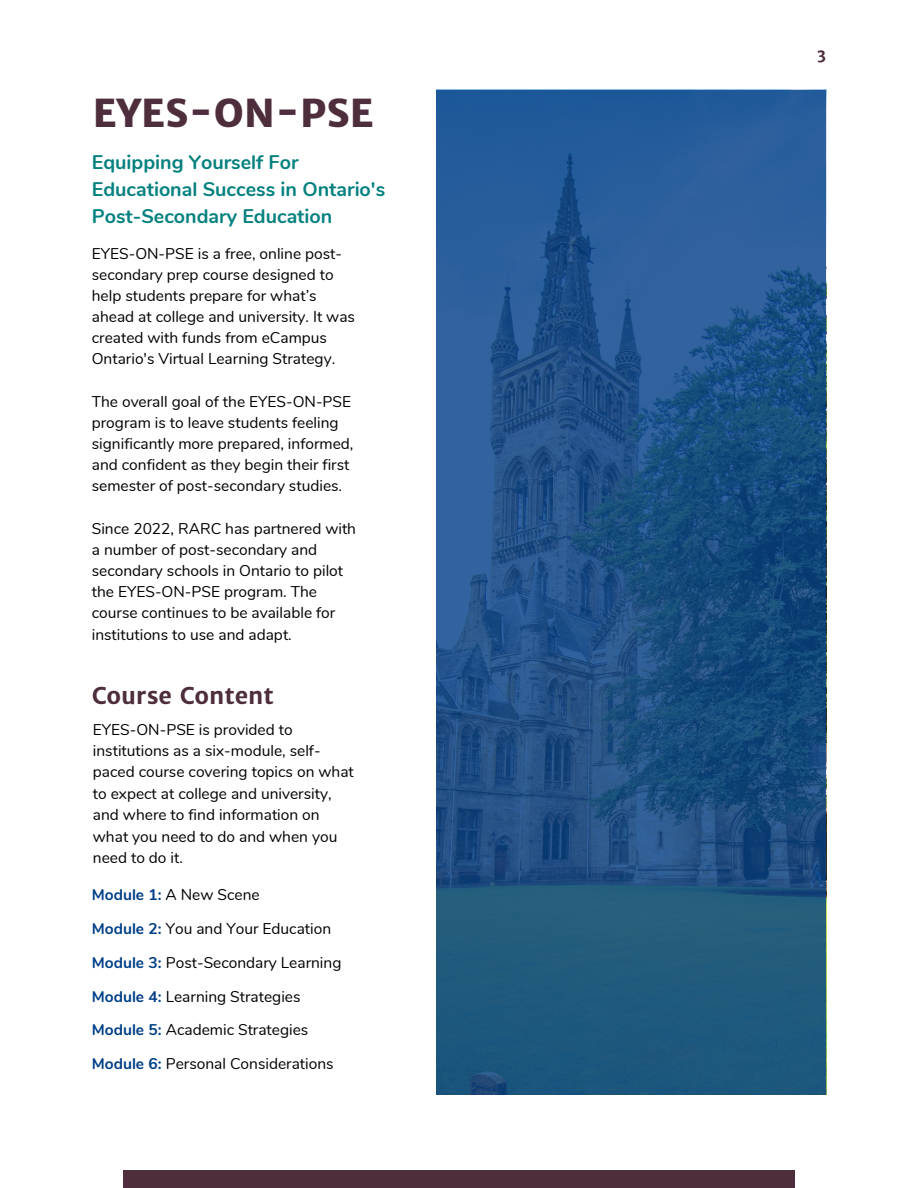
<style>
.page{position:relative;width:918px;height:1188px;background:#fff}
.page>*{position:absolute;margin:0;border:0;box-sizing:border-box;transform-origin:0 0}
.t1{font:800 38.55px "Merriweather Sans";color:#4e2d3d}
.t2{font:700 23.25px "Merriweather Sans";color:#4e2d3d}
.t3{font:700 19.65px/27px "Nunito";color:#04817f}
.t4{font:15.45px/21.1px "Nunito";color:#000}
.t5{font:700 15.45px "Merriweather Sans";color:#4e2d3d}
.s1{font-weight:700;color:#003f87}
</style>
<div class="page">
<div style="left:123px;top:1170px;width:672px;height:18px;background:#4e2d3d"></div>
<svg style="left:437px;top:90px;width:389px;height:1005px;background:#205487"></svg>
<p class="t1" style="left:93px;top:89px;width:282px">EYES-ON-PSE</p>
<p class="t3" style="left:92px;top:149px;width:295px">Equipping Yourself For<br>Educational Success in Ontario's<br>Post-Secondary Education</p>
<p class="t4" style="left:92px;top:243px;width:265px">EYES-ON-PSE is a free, online post&shy;secondary prep course designed to help students prepare for what’s ahead at college and university. It was created with funds from eCampus Ontario's Virtual Learning Strategy.</p>
<p class="t4" style="left:92px;top:391px;width:263px">The overall goal of the EYES-ON-PSE program is to leave students feeling significantly more prepared, informed, and confident as they begin their first semester of post-secondary studies.</p>
<p class="t4" style="left:92px;top:518px;width:266px">Since 2022, RARC has partnered with a number of post-secondary and secondary schools in Ontario to pilot the EYES-ON-PSE program. The course continues to be available for institutions to use and adapt.</p>
<p class="t2" style="left:92px;top:681px;width:184px">Course Content</p>
<p class="t4" style="left:93px;top:719px;width:262px">EYES-ON-PSE is provided to institutions as a six-module, self&shy;paced course covering topics on what to expect at college and university, and where to find information on what you need to do and when you need to do it.</p>
<p class="t4" style="left:92px;top:885px;width:169px"><span class="s1">Module 1:</span> A New Scene</p>
<p class="t4" style="left:92px;top:918px;width:241px"><span class="s1">Module 2:</span> You and Your Education</p>
<p class="t4" style="left:92px;top:952px;width:251px"><span class="s1">Module 3:</span> Post-Secondary Learning</p>
<p class="t4" style="left:92px;top:986px;width:210px"><span class="s1">Module 4:</span> Learning Strategies</p>
<p class="t4" style="left:92px;top:1020px;width:218px"><span class="s1">Module 5:</span> Academic Strategies</p>
<p class="t4" style="left:92px;top:1053px;width:243px"><span class="s1">Module 6:</span> Personal Considerations</p>
<p class="t5" style="left:817px;top:45px;width:10px">3</p>
</div>
